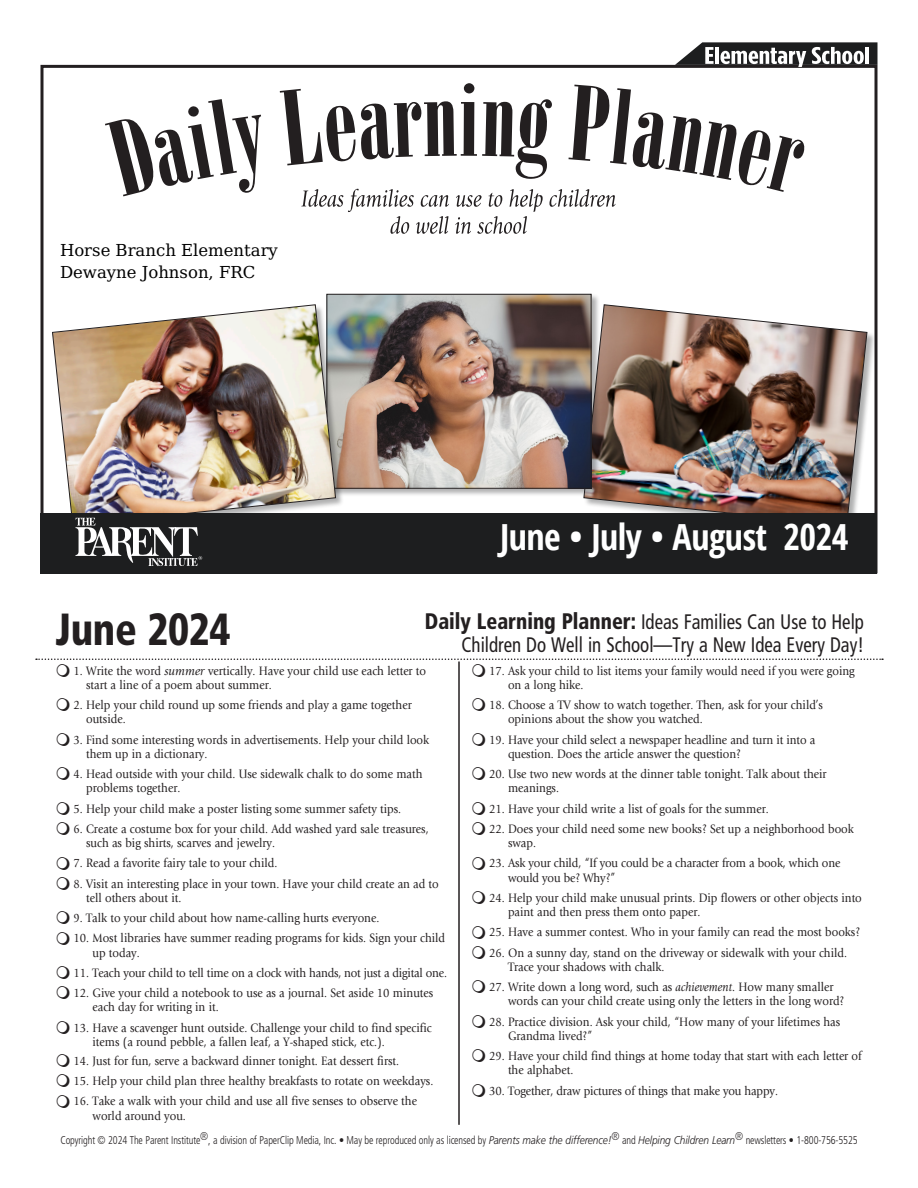
<style>
.page{position:relative;width:918px;height:1188px;background:#fff}
.page>*{position:absolute;margin:0;border:0;box-sizing:border-box;transform-origin:0 0}
.Month{font:900 condensed 45px "Frutiger LT Std";letter-spacing:-.01em;color:#231f20;scale:.9 1}
.Months-Year{font:700 condensed 36px "Open Sans";letter-spacing:-.015em;color:#fff}
.Bulleted_Text{font:condensed 21px "Frutiger LT Std";color:#231f20;scale:.9 1}
.t1{font:16.5px/22.5px "DejaVu Math Te X Gyre";color:#000}
.Body_Text{font:12.75px/14.2px "Giovanni Std";color:#231f20;scale:.9 1}
.Copyright{font:300 condensed 11.25px "Frutiger LT Std";letter-spacing:-.01em;color:#231f20;scale:.9 1}
.s1{font-weight:900;font-size:22.5px}
.s2{font-style:italic}
.s3{font-style:italic;font-stretch:normal}
</style>
<div class="page">
<div style="left:584px;top:305px;width:292px;height:229px;background:#1d1e1f;opacity:.35"></div>
<img style="left:583px;top:304px;width:284px;height:209px">
<div style="left:326px;top:294px;width:274px;height:203px;background:#1d1e1f;opacity:.35"></div>
<img style="left:329px;top:296px;width:260px;height:190px">
<div style="left:327px;top:294px;width:264px;height:194px;border:1px solid #231f20"></div>
<div style="left:52px;top:305px;width:293px;height:229px;background:#1d1e1f;opacity:.35"></div>
<img style="left:52px;top:304px;width:284px;height:209px">
<hr style="left:458px;top:662px;width:2px;height:463px;background:#231f20">
<svg style="left:105px;top:99px;width:156px;height:97px"></svg>
<div style="left:40px;top:513px;width:838px;height:60px;background:#1d1e1f"></div>
<svg style="left:75px;top:518px;width:127px;height:48px"></svg>
<svg style="left:675px;top:42px;width:203px;height:25px"></svg>
<hr style="left:865px;top:47px;width:4px;height:17px;background:#fff">
<svg style="left:280px;top:83px;width:525px;height:151px"></svg>
<svg style="left:36px;top:659px;width:847px;height:18px"></svg>
<p class="t1" style="left:60px;top:240px;width:219px">Horse Branch Elementary<br>Dewayne Johnson, FRC</p>
<h1 class="Month" style="left:56px;top:602px;width:196px">June 2024</h1>
<h1 class="Months-Year" style="left:500px;top:512px;width:269px">June • July • August</h1>
<h1 class="Months-Year" style="left:783px;top:512px;width:67px">2024</h1>
<h2 class="Bulleted_Text" style="left:425px;top:610px;width:489px"><span class="s1">Daily Learning Planner:</span> Ideas Families Can Use to Help</h2>
<h2 class="Bulleted_Text" style="left:461px;top:632px;width:449px">Children Do Well in School—Try a New Idea Every Day!</h2>
<p class="Body_Text" style="left:86px;top:663px;width:379px;text-indent:-13px">1. Write the word <span class="s2">summer</span> vertically. Have your child use each letter to start a line of a poem about summer.</p>
<p class="Body_Text" style="left:86px;top:698px;width:363px;text-indent:-13px">2. Help your child round up some friends and play a game together outside.</p>
<p class="Body_Text" style="left:86px;top:732px;width:383px;text-indent:-13px">3. Find some interesting words in advertisements. Help your child look them up in a dictionary.</p>
<p class="Body_Text" style="left:86px;top:767px;width:375px;text-indent:-13px">4. Head outside with your child. Use sidewalk chalk to do some math problems together.</p>
<p class="Body_Text" style="left:74px;top:801px;width:366px">5. Help your child make a poster listing some summer safety tips.</p>
<p class="Body_Text" style="left:86px;top:822px;width:382px;text-indent:-13px">6. Create a costume box for your child. Add washed yard sale treasures, such as big shirts, scarves and jewelry.</p>
<p class="Body_Text" style="left:74px;top:856px;width:228px">7. Read a favorite fairy tale to your child.</p>
<p class="Body_Text" style="left:86px;top:876px;width:393px;text-indent:-13px">8. Visit an interesting place in your town. Have your child create an ad to tell others about it.</p>
<p class="Body_Text" style="left:74px;top:911px;width:341px">9. Talk to your child about how name-calling hurts everyone.</p>
<p class="Body_Text" style="left:93px;top:931px;width:393px;text-indent:-19px">10. Most libraries have summer reading programs for kids. Sign your child up today.</p>
<p class="Body_Text" style="left:74px;top:966px;width:416px">11. Teach your child to tell time on a clock with hands, not just a digital one.</p>
<p class="Body_Text" style="left:93px;top:986px;width:380px;text-indent:-19px">12. Give your child a notebook to use as a journal. Set aside 10 minutes each day for writing in it.</p>
<p class="Body_Text" style="left:93px;top:1020px;width:379px;text-indent:-19px">13. Have a scavenger hunt outside. Challenge your child to find specific items (a round pebble, a fallen leaf, a Y-shaped stick, etc.).</p>
<p class="Body_Text" style="left:74px;top:1054px;width:363px">14. Just for fun, serve a backward dinner tonight. Eat dessert first.</p>
<p class="Body_Text" style="left:74px;top:1074px;width:401px">15. Help your child plan three healthy breakfasts to rotate on weekdays.</p>
<p class="Body_Text" style="left:93px;top:1094px;width:362px;text-indent:-19px">16. Take a walk with your child and use all five senses to observe the world around you.</p>
<p class="Body_Text" style="left:508px;top:663px;width:387px;text-indent:-19px">17. Ask your child to list items your family would need if you were going on a long hike.</p>
<p class="Body_Text" style="left:508px;top:698px;width:352px;text-indent:-19px">18. Choose a TV show to watch together. Then, ask for your child’s opinions about the show you watched.</p>
<p class="Body_Text" style="left:508px;top:732px;width:343px;text-indent:-19px">19. Have your child select a newspaper headline and turn it into a question. Does the article answer the question?</p>
<p class="Body_Text" style="left:508px;top:767px;width:356px;text-indent:-19px">20. Use two new words at the dinner table tonight. Talk about their meanings.</p>
<p class="Body_Text" style="left:489px;top:801px;width:312px">21. Have your child write a list of goals for the summer.</p>
<p class="Body_Text" style="left:508px;top:822px;width:386px;text-indent:-19px">22. Does your child need some new books? Set up a neighborhood book swap.</p>
<p class="Body_Text" style="left:508px;top:856px;width:371px;text-indent:-19px">23. Ask your child, “If you could be a character from a book, which one would you be? Why?”</p>
<p class="Body_Text" style="left:508px;top:891px;width:395px;text-indent:-19px">24. Help your child make unusual prints. Dip flowers or other objects into paint and then press them onto paper.</p>
<p class="Body_Text" style="left:489px;top:925px;width:414px">25. Have a summer contest. Who in your family can read the most books?</p>
<p class="Body_Text" style="left:508px;top:945px;width:378px;text-indent:-19px">26. On a sunny day, stand on the driveway or sidewalk with your child.<br>Trace your shadows with chalk.</p>
<p class="Body_Text" style="left:508px;top:980px;width:375px;text-indent:-19px">27. Write down a long word, such as <span class="s2">achievement</span>. How many smaller words can your child create using only the letters in the long word?</p>
<p class="Body_Text" style="left:508px;top:1014px;width:371px;text-indent:-19px">28. Practice division. Ask your child, “How many of your lifetimes has<br>Grandma lived?”</p>
<p class="Body_Text" style="left:508px;top:1049px;width:395px;text-indent:-19px">29. Have your child find things at home today that start with each letter of the alphabet.</p>
<p class="Body_Text" style="left:489px;top:1083px;width:323px">30. Together, draw pictures of things that make you happy.</p>
<p class="Copyright" style="left:60px;top:1133px;width:887px">Copyright © 2024 The Parent Institute®, a division of PaperClip Media, Inc. • May be reproduced only as licensed by <span class="s3">Parents make the difference!</span>® and <span class="s3">Helping Children Learn</span>® newsletters • 1-800-756-5525</p>
</div>
